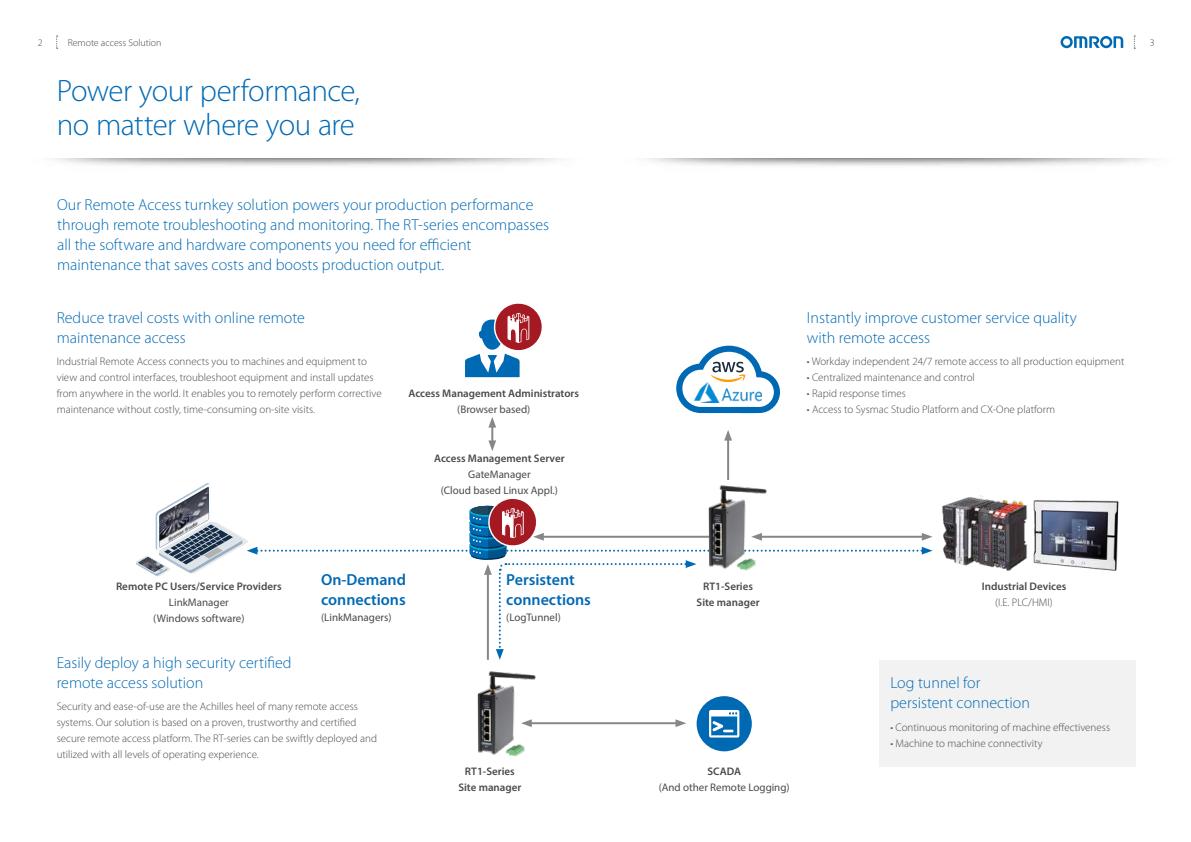
<style>
.page{position:relative;width:1191px;height:842px;background:#fff}
.page>*{position:absolute;margin:0;border:0;box-sizing:border-box;transform-origin:0 0}
.t1{font:300 31px/34px "Myriad Pro";letter-spacing:-.02em;color:#0069b4}
.t2{font:300 16px/20px "Myriad Pro";color:#0069b4}
.t3{font:600 16px/20px "Myriad Pro";color:#0069b4}
.t4{font:300 11px/16px "Myriad Pro";color:#4a4a49}
.t5{font:600 11px/16px "Myriad Pro";color:#4a4a49;text-align:center}
.t6{font:11px/16px "Myriad Pro";color:#4a4a49;text-align:center}
.t7{font:300 10px "Myriad Pro";letter-spacing:-.005em;color:#4a4a49}
</style>
<div class="page">
<svg style="left:56px;top:36px;width:2px;height:13px"></svg>
<svg style="left:1133px;top:36px;width:2px;height:13px"></svg>
<svg style="left:1060px;top:36px;width:63px;height:12px"></svg>
<hr style="left:528px;top:722px;width:151px;height:2px;background:#878787">
<svg style="left:675px;top:719px;width:11px;height:8px"></svg>
<hr style="left:491px;top:424px;width:2px;height:20px;background:#878787">
<svg style="left:488px;top:417px;width:8px;height:11px"></svg>
<svg style="left:488px;top:440px;width:8px;height:11px"></svg>
<hr style="left:727px;top:437px;width:2px;height:43px;background:#878787">
<svg style="left:724px;top:430px;width:8px;height:11px"></svg>
<img style="left:477px;top:671px;width:69px;height:86px">
<img style="left:932px;top:495px;width:93px;height:76px">
<img style="left:1025px;top:500px;width:94px;height:71px">
<div style="left:879px;top:660px;width:256px;height:106px;background:#f2f2f2"></div>
<div style="left:696px;top:696px;width:56px;height:55px;background:#0069b4;border-radius:50%"></div>
<svg style="left:709px;top:710px;width:30px;height:27px"></svg>
<svg style="left:465px;top:303px;width:77px;height:74px"></svg>
<svg style="left:136px;top:483px;width:796px;height:177px"></svg>
<svg style="left:676px;top:346px;width:104px;height:67px"></svg>
<img style="left:694px;top:383px;width:67px;height:19px">
<p class="t7" style="left:68px;top:37px;width:95px">Remote access Solution</p>
<p class="t7" style="left:38px;top:37px;width:6px">2</p>
<p class="t7" style="left:1149px;top:37px;width:6px">3</p>
<h1 class="t1" style="left:57px;top:74px;width:304px">Power your performance, no matter where you are</h1>
<p class="t2" style="left:57px;top:195px;width:493px">Our Remote Access turnkey solution powers your production performance through remote troubleshooting and monitoring. The RT-series encompasses all the software and hardware components you need for efficient maintenance that saves costs and boosts production output.</p>
<h2 class="t2" style="left:57px;top:308px;width:250px">Reduce travel costs with online remote maintenance access</h2>
<p class="t4" style="left:57px;top:354px;width:326px">Industrial Remote Access connects you to machines and equipment to view and control interfaces, troubleshoot equipment and install updates from anywhere in the world. It enables you to remotely perform corrective maintenance without costly, time-consuming on-site visits.</p>
<p class="t5" style="left:408px;top:385px;width:172px">Access Management Administrators</p>
<p class="t6" style="left:457px;top:401px;width:75px">(Browser based)</p>
<p class="t5" style="left:434px;top:450px;width:132px">Access Management Server</p>
<p class="t6" style="left:441px;top:466px;width:119px">GateManager<br>(Cloud based Linux Appl.)</p>
<p class="t5" style="left:116px;top:578px;width:167px">Remote PC Users/Service Providers</p>
<p class="t6" style="left:153px;top:594px;width:93px">LinkManager (Windows software)</p>
<h2 class="t2" style="left:57px;top:652px;width:236px">Easily deploy a high security certified remote access solution</h2>
<h2 class="t3" style="left:321px;top:570px;width:86px">On-Demand connections</h2>
<p class="t6" style="left:321px;top:609px;width:72px">(LinkManagers)</p>
<p class="t4" style="left:57px;top:698px;width:322px">Security and ease-of-use are the Achilles heel of many remote access systems. Our solution is based on a proven, trustworthy and certified secure remote access platform. The RT-series can be swiftly deployed and utilized with all levels of operating experience.</p>
<h2 class="t3" style="left:506px;top:570px;width:86px">Persistent connections</h2>
<p class="t6" style="left:506px;top:609px;width:56px">(LogTunnel)</p>
<p class="t5" style="left:458px;top:763px;width:64px">RT1-Series<br>Site manager</p>
<h2 class="t2" style="left:807px;top:308px;width:271px">Instantly improve customer service quality with remote access</h2>
<p class="t4" style="left:807px;top:354px;width:319px">• Workday independent 24/7 remote access to all production equipment</p>
<p class="t4" style="left:807px;top:370px;width:169px">• Centralized maintenance and control</p>
<p class="t4" style="left:807px;top:386px;width:100px">• Rapid response times</p>
<p class="t4" style="left:807px;top:402px;width:249px">• Access to Sysmac Studio Platform and CX-One platform</p>
<p class="t5" style="left:696px;top:578px;width:64px">RT1-Series<br>Site manager</p>
<p class="t5" style="left:981px;top:578px;width:86px">Industrial Devices</p>
<p class="t4" style="left:995px;top:594px;width:59px">(I.E. PLC/HMI)</p>
<h2 class="t2" style="left:890px;top:673px;width:141px">Log tunnel for persistent connection</h2>
<p class="t5" style="left:707px;top:763px;width:35px">SCADA</p>
<p class="t6" style="left:658px;top:779px;width:132px">(And other Remote Logging)</p>
<p class="t4" style="left:890px;top:719px;width:221px">• Continuous monitoring of machine effectiveness</p>
<p class="t4" style="left:890px;top:735px;width:154px">• Machine to machine connectivity</p>
</div>
